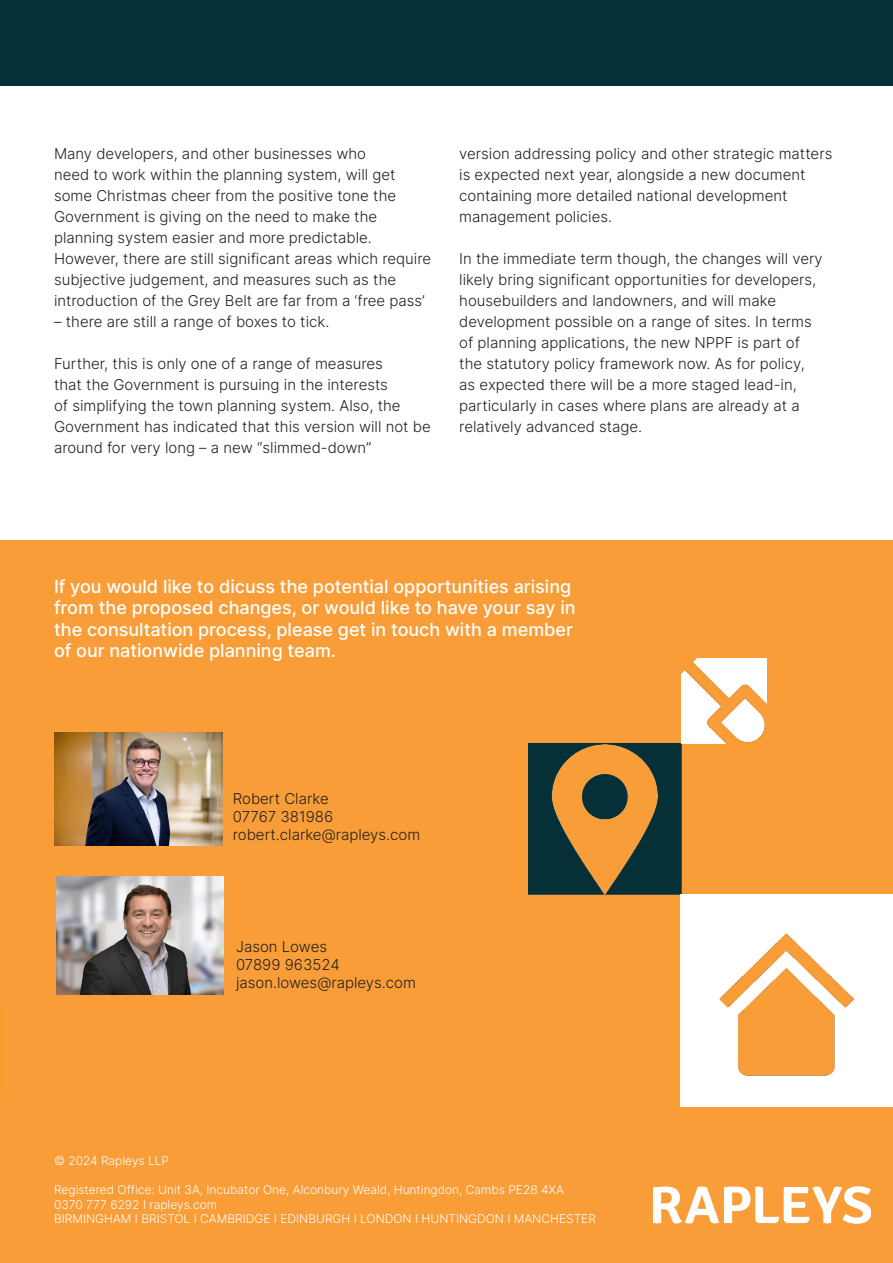
<style>
.page{position:relative;width:893px;height:1263px;background:#fff}
.page>*{position:absolute;margin:0;border:0;box-sizing:border-box;transform-origin:0 0}
.t1{font:500 18px/21.6px "Inter";color:#fff}
.Paragraph_Style_1{font:300 15px/21px "Inter";color:#231f20}
.t2{font:300 12px "Inter";color:#fff}
</style>
<div class="page">
<div style="left:0;top:0;width:893px;height:85px;background:#053038"></div>
<div style="left:0;top:540px;width:893px;height:723px;background:#f89d38"></div>
<img style="left:528px;top:743px;width:153px;height:151px">
<img style="left:653px;top:1186px;width:218px;height:38px">
<img style="left:56px;top:876px;width:167px;height:118px">
<img style="left:54px;top:732px;width:169px;height:113px">
<img style="left:0;top:1009px;width:1px;height:82px">
<img style="left:681px;top:894px;width:212px;height:212px">
<img style="left:681px;top:658px;width:85px;height:85px">
<p class="Paragraph_Style_1" style="left:54px;top:142px;width:379px">Many developers, and other businesses who<br>need to work within the planning system, will get some Christmas cheer from the positive tone the Government is giving on the need to make the planning system easier and more predictable.<br>However, there are still significant areas which require subjective judgement, and measures such as the introduction of the Grey Belt are far from a ‘free pass’</p>
<p class="Paragraph_Style_1" style="left:54px;top:310px;width:277px">– there are still a range of boxes to tick.</p>
<p class="Paragraph_Style_1" style="left:54px;top:352px;width:378px">Further, this is only one of a range of measures<br>that the Government is pursuing in the interests<br>of simplifying the town planning system. Also, the Government has indicated that this version will not be around for very long – a new “slimmed-down”</p>
<p class="Paragraph_Style_1" style="left:459px;top:143px;width:375px">version addressing policy and other strategic matters is expected next year, alongside a new document containing more detailed national development management policies.</p>
<p class="Paragraph_Style_1" style="left:459px;top:248px;width:365px">In the immediate term though, the changes will very likely bring significant opportunities for developers, housebuilders and landowners, and will make development possible on a range of sites. In terms of planning applications, the new NPPF is part of the statutory policy framework now. As for policy, as expected there will be a more staged lead-in, particularly in cases where plans are already at a relatively advanced stage.</p>
<p class="t1" style="left:54px;top:575px;width:523px">If you would like to dicuss the potential opportunities arising from the proposed changes, or would like to have your say in the consultation process, please get in touch with a member of our nationwide planning team.</p>
<p class="Paragraph_Style_1" style="left:233px;top:788px;width:97px">Robert Clarke</p>
<p class="Paragraph_Style_1" style="left:233px;top:806px;width:102px">07767 381986</p>
<p class="Paragraph_Style_1" style="left:233px;top:824px;width:189px">robert.clarke@rapleys.com</p>
<p class="Paragraph_Style_1" style="left:236px;top:936px;width:93px">Jason Lowes</p>
<p class="Paragraph_Style_1" style="left:236px;top:954px;width:105px">07899 963524</p>
<p class="Paragraph_Style_1" style="left:236px;top:972px;width:181px">jason.lowes@rapleys.com</p>
<p class="t2" style="left:54px;top:1152px;width:117px">© 2024 Rapleys LLP</p>
<p class="t2" style="left:54px;top:1181px;width:511px">Registered Office: Unit 3A, Incubator One, Alconbury Weald, Huntingdon, Cambs PE28 4XA</p>
<p class="t2" style="left:54px;top:1195px;width:165px">0370 777 6292 I rapleys.com</p>
<p class="t2" style="left:54px;top:1210px;width:543px">BIRMINGHAM I BRISTOL I CAMBRIDGE I EDINBURGH I LONDON I HUNTINGDON I MANCHESTER</p>
</div>
